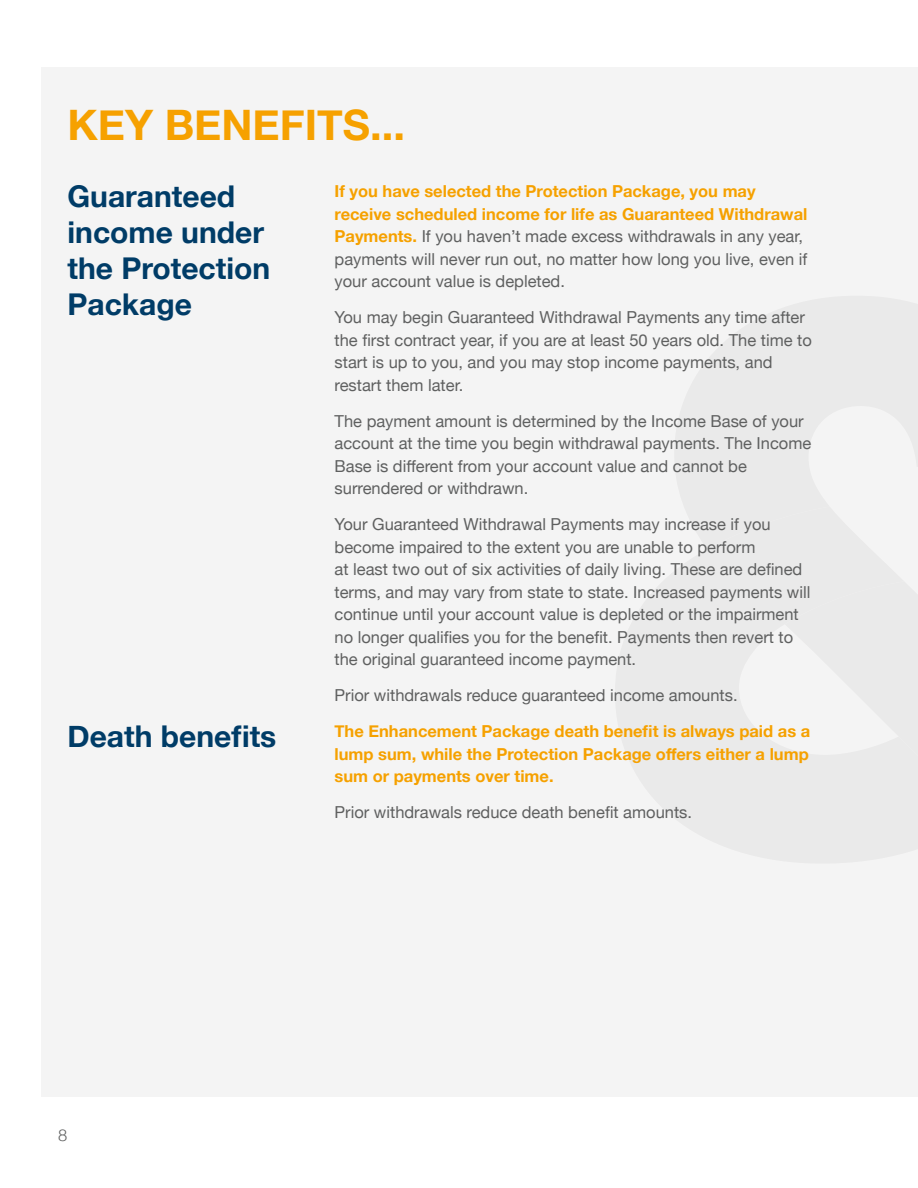
<style>
.page{position:relative;width:918px;height:1188px;background:#fff}
.page>*{position:absolute;margin:0;border:0;box-sizing:border-box;transform-origin:0 0}
.t1{font:700 42px "Helvetica Neue";color:#f6a100}
.t2{font:700 30px/36px "Helvetica Neue";color:#003c67}
.t3{font:16.5px/22.5px "Helvetica Neue";color:#5f6060}
.t4{font:700 16.5px/22.5px "Helvetica Neue";color:#f6a100;text-align:justify}
.t5{font:300 16.5px "Helvetica Neue";color:#5f6060}
.s1{font-weight:700;color:#f6a100}
</style>
<div class="page">
<div style="left:41px;top:68px;width:877px;height:1029px;background:#f4f4f4"></div>
<h1 class="t1" style="left:68px;top:92px;width:339px">KEY BENEFITS...</h1>
<h2 class="t2" style="left:68px;top:179px;width:204px">Guaranteed income under the Protection<br>Package</h2>
<h2 class="t2" style="left:68px;top:720px;width:210px">Death benefits</h2>
<p class="t3" style="left:335px;top:181px;width:474px"><span class="s1">If you have selected the Protection Package, you may receive scheduled income for life as Guaranteed Withdrawal Payments.</span> If you haven’t made excess withdrawals in any year, payments will never run out, no matter how long you live, even if your account value is depleted.</p>
<p class="t3" style="left:335px;top:307px;width:479px">You may begin Guaranteed Withdrawal Payments any time after the first contract year, if you are at least 50 years old. The time to start is up to you, and you may stop income payments, and restart them later.</p>
<p class="t3" style="left:335px;top:410px;width:478px">The payment amount is determined by the Income Base of your account at the time you begin withdrawal payments. The Income Base is different from your account value and cannot be surrendered or withdrawn.</p>
<p class="t3" style="left:335px;top:514px;width:477px">Your Guaranteed Withdrawal Payments may increase if you become impaired to the extent you are unable to perform<br>at least two out of six activities of daily living. These are defined terms, and may vary from state to state. Increased payments will continue until your account value is depleted or the impairment no longer qualifies you for the benefit. Payments then revert to the original guaranteed income payment.</p>
<p class="t3" style="left:335px;top:685px;width:405px">Prior withdrawals reduce guaranteed income amounts.</p>
<p class="t4" style="left:335px;top:720px;width:477px">The Enhancement Package death benefit is always paid as a lump sum, while the Protection Package offers either a lump sum or payments over time.</p>
<p class="t3" style="left:335px;top:802px;width:359px">Prior withdrawals reduce death benefit amounts.</p>
<p class="t5" style="left:58px;top:1122px;width:11px">8</p>
</div>
